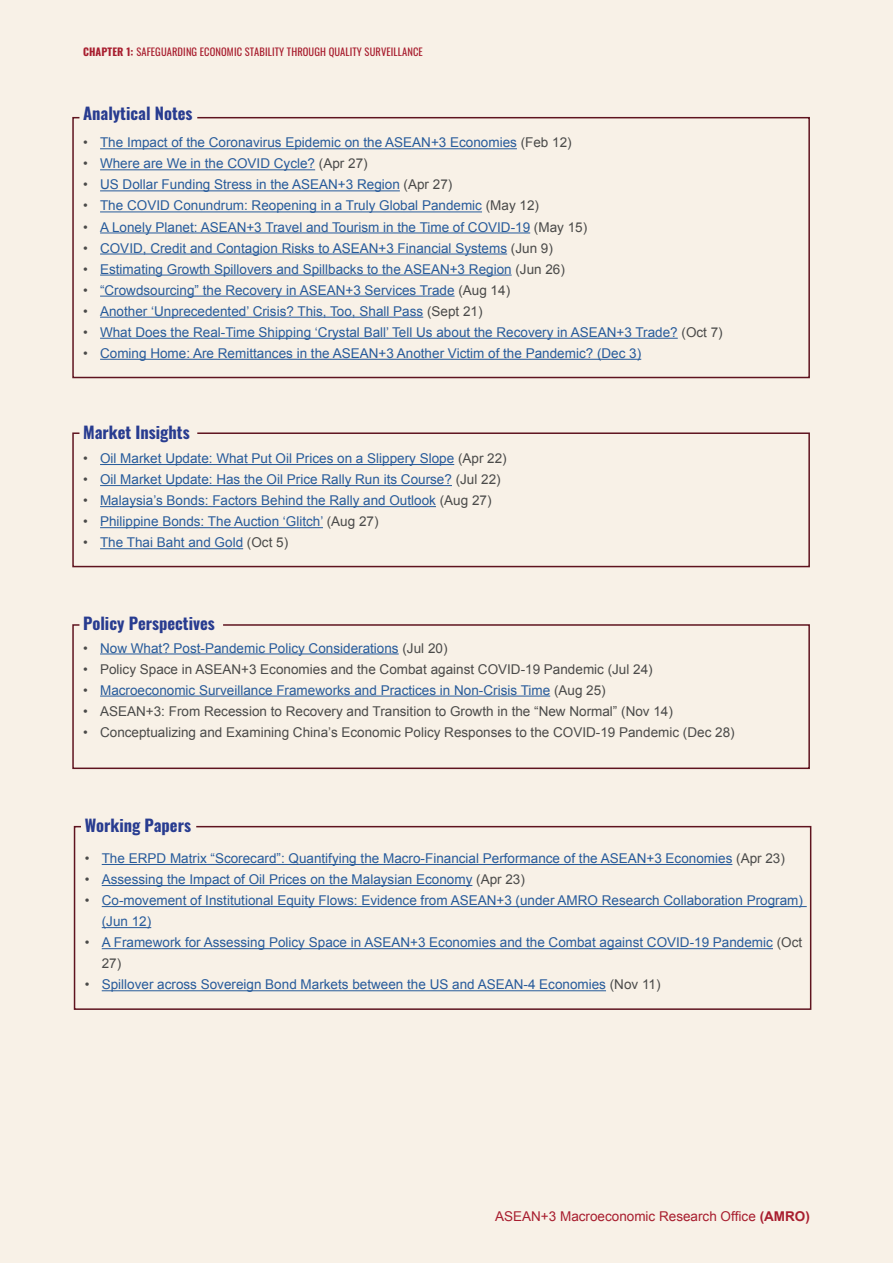
<style>
.page{position:relative;width:893px;height:1263px;background:#f8f1e7}
.page>*{position:absolute;margin:0;border:0;box-sizing:border-box;transform-origin:0 0}
.t1{font:700 16.5px "Oswald";color:#283c90}
.t2{font:13.5px/21px "Arial";color:#275b9b}
.t3{font:13.5px "Arial";color:#4a4a49}
.t4{font:13.5px "Arial";color:#a81e2f}
.t5{font:10.5px "Oswald";letter-spacing:.01em;color:#a81e2f}
.s1{font-weight:700}
.s2{color:#4a4a49}
</style>
<div class="page">
<svg style="left:72px;top:116px;width:738px;height:263px"></svg>
<svg style="left:72px;top:432px;width:738px;height:136px"></svg>
<svg style="left:72px;top:624px;width:738px;height:146px"></svg>
<svg style="left:73px;top:825px;width:739px;height:185px"></svg>
<p class="t5" style="left:83px;top:43px;width:341px"><span class="s1">CHAPTER 1:</span> SAFEGUARDING ECONOMIC STABILITY THROUGH QUALITY SURVEILLANCE</p>
<p class="t1" style="left:83px;top:105px;width:111px">Analytical Notes</p>
<p class="t2" style="left:83px;top:132px;width:490px"><span class="s2">•</span> The Impact of the Coronavirus Epidemic on the ASEAN+3 Economies <span class="s2">(Feb 12)</span></p>
<p class="t2" style="left:83px;top:153px;width:286px"><span class="s2">•</span> Where are We in the COVID Cycle? <span class="s2">(Apr 27)</span></p>
<p class="t2" style="left:83px;top:174px;width:371px"><span class="s2">•</span> US Dollar Funding Stress in the ASEAN+3 Region <span class="s2">(Apr 27)</span></p>
<p class="t2" style="left:83px;top:195px;width:457px"><span class="s2">•</span> The COVID Conundrum: Reopening in a Truly Global Pandemic <span class="s2">(May 12)</span></p>
<p class="t2" style="left:83px;top:216px;width:506px"><span class="s2">•</span> A Lonely Planet: ASEAN+3 Travel and Tourism in the Time of COVID-19 <span class="s2">(May 15)</span></p>
<p class="t2" style="left:83px;top:237px;width:471px"><span class="s2">•</span> COVID, Credit and Contagion Risks to ASEAN+3 Financial Systems <span class="s2">(Jun 9)</span></p>
<p class="t2" style="left:83px;top:259px;width:483px"><span class="s2">•</span> Estimating Growth Spillovers and Spillbacks to the ASEAN+3 Region <span class="s2">(Jun 26)</span></p>
<p class="t2" style="left:83px;top:280px;width:429px"><span class="s2">•</span> “Crowdsourcing” the Recovery in ASEAN+3 Services Trade <span class="s2">(Aug 14)</span></p>
<p class="t2" style="left:83px;top:301px;width:401px"><span class="s2">•</span> Another ‘Unprecedented’ Crisis? This, Too, Shall Pass <span class="s2">(Sept 21)</span></p>
<p class="t2" style="left:83px;top:322px;width:641px"><span class="s2">•</span> What Does the Real-Time Shipping ‘Crystal Ball’ Tell Us about the Recovery in ASEAN+3 Trade? <span class="s2">(Oct 7)</span></p>
<p class="t2" style="left:83px;top:343px;width:560px"><span class="s2">•</span> Coming Home: Are Remittances in the ASEAN+3 Another Victim of the Pandemic? (Dec 3)</p>
<p class="t1" style="left:83px;top:424px;width:108px">Market Insights</p>
<p class="t2" style="left:83px;top:448px;width:425px"><span class="s2">•</span> Oil Market Update: What Put Oil Prices on a Slippery Slope <span class="s2">(Apr 22)</span></p>
<p class="t2" style="left:83px;top:469px;width:419px"><span class="s2">•</span> Oil Market Update: Has the Oil Price Rally Run its Course? <span class="s2">(Jul 22)</span></p>
<p class="t2" style="left:83px;top:490px;width:410px"><span class="s2">•</span> Malaysia’s Bonds: Factors Behind the Rally and Outlook <span class="s2">(Aug 27)</span></p>
<p class="t2" style="left:83px;top:511px;width:297px"><span class="s2">•</span> Philippine Bonds: The Auction ‘Glitch’ <span class="s2">(Aug 27)</span></p>
<p class="t2" style="left:83px;top:532px;width:207px"><span class="s2">•</span> The Thai Baht and Gold <span class="s2">(Oct 5)</span></p>
<p class="t1" style="left:83px;top:614px;width:133px">Policy Perspectives</p>
<p class="t2" style="left:83px;top:637px;width:366px"><span class="s2">•</span> Now What? Post-Pandemic Policy Considerations <span class="s2">(Jul 20)</span></p>
<p class="t3" style="left:83px;top:660px;width:571px">• Policy Space in ASEAN+3 Economies and the Combat against COVID-19 Pandemic (Jul 24)</p>
<p class="t2" style="left:83px;top:679px;width:524px"><span class="s2">•</span> Macroeconomic Surveillance Frameworks and Practices in Non-Crisis Time <span class="s2">(Aug 25)</span></p>
<p class="t3" style="left:83px;top:702px;width:591px">• ASEAN+3: From Recession to Recovery and Transition to Growth in the “New Normal” (Nov 14)</p>
<p class="t3" style="left:83px;top:723px;width:653px">• Conceptualizing and Examining China’s Economic Policy Responses to the COVID-19 Pandemic (Dec 28)</p>
<p class="t1" style="left:85px;top:816px;width:108px">Working Papers</p>
<p class="t2" style="left:85px;top:848px;width:702px"><span class="s2">•</span> The ERPD Matrix “Scorecard”: Quantifying the Macro-Financial Performance of the ASEAN+3 Economies <span class="s2">(Apr 23)</span></p>
<p class="t2" style="left:85px;top:869px;width:442px"><span class="s2">•</span> Assessing the Impact of Oil Prices on the Malaysian Economy <span class="s2">(Apr 23)</span></p>
<p class="t2" style="left:102px;top:890px;width:703px;text-indent:-17px"><span class="s2">•</span> Co-movement of Institutional Equity Flows: Evidence from ASEAN+3 (under AMRO Research Collaboration Program) (Jun 12)</p>
<p class="t2" style="left:102px;top:932px;width:702px;text-indent:-17px"><span class="s2">•</span> A Framework for Assessing Policy Space in ASEAN+3 Economies and the Combat against COVID-19 Pandemic <span class="s2">(Oct<br>27)</span></p>
<p class="t2" style="left:85px;top:974px;width:577px"><span class="s2">•</span> Spillover across Sovereign Bond Markets between the US and ASEAN-4 Economies <span class="s2">(Nov 11)</span></p>
<p class="t4" style="left:495px;top:1207px;width:316px">ASEAN+3 Macroeconomic Research Office <span class="s1">(AMRO)</span></p>
</div>
